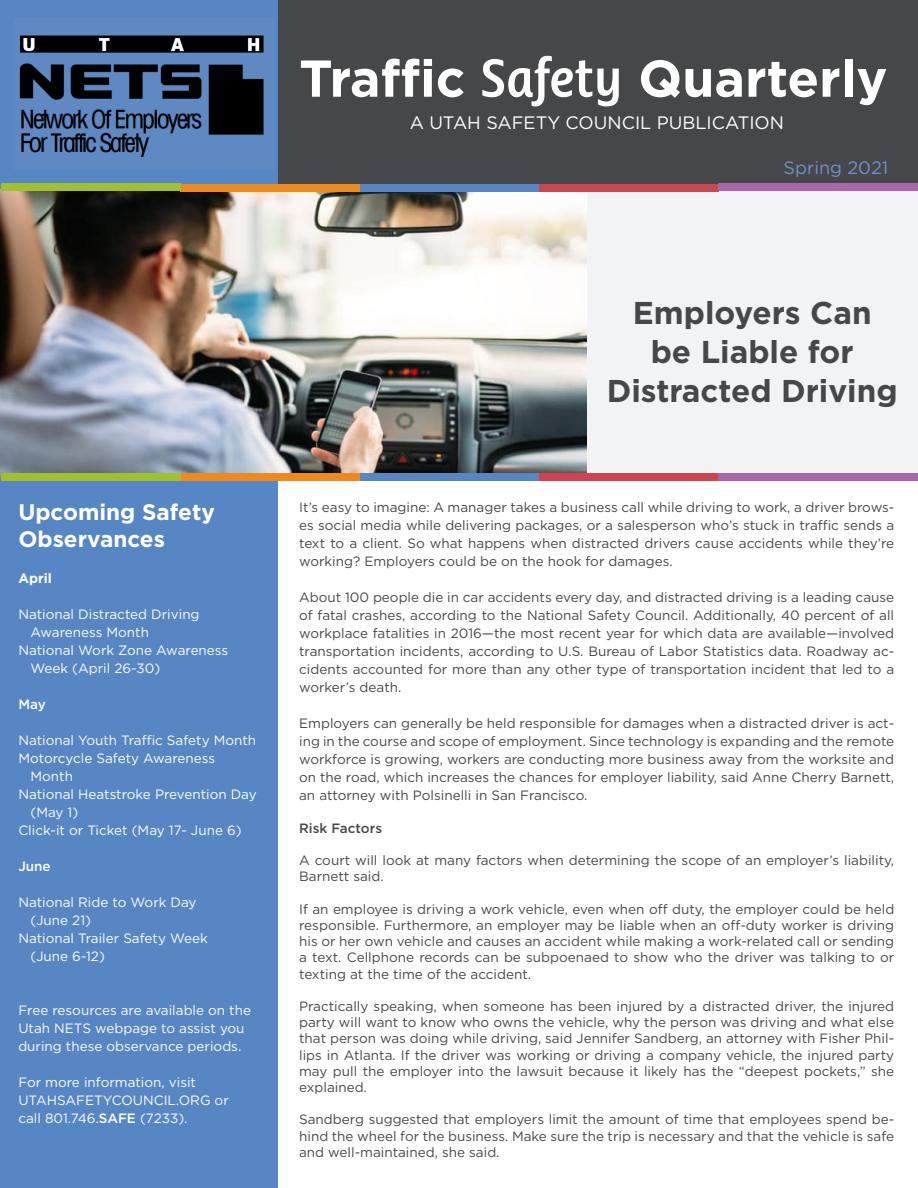
<style>
.page{position:relative;width:918px;height:1188px;background:#fff}
.page>*{position:absolute;margin:0;border:0;box-sizing:border-box;transform-origin:0 0}
.t1{font:700 51.75px "Gotham HTF";color:#fff}
.t2{font:700 31.5px "Gotham HTF";color:#464748}
.t3{font:700 22.5px/27px "Gotham HTF";color:#fff}
.t4{font:18px "Gotham HTF";color:#fff}
.t5{font:18px "Gotham HTF";color:#6d92cb}
.t6{font:13.5px/18px "Gotham HTF";color:#464748;text-align:justify}
.t7{font:13.5px/18px "Gotham HTF";color:#fff}
.t8{font:500 13.5px "Gotham HTF";color:#464748}
.t9{font:500 13.5px "Gotham HTF";color:#fff}
.t10{font:700 13.5px "Gotham HTF";color:#fff}
.s1{font-family:"Ayita Pro";font-weight:600}
.s2{font-weight:500}
</style>
<div class="page">
<div style="left:278px;top:0;width:640px;height:188px;background:#464748"></div>
<div style="left:0;top:0;width:278px;height:1188px;background:#5786c5"></div>
<div style="left:586px;top:189px;width:332px;height:288px;background:#f2f3f4"></div>
<img style="left:19px;top:35px;width:245px;height:122px">
<img style="left:1px;top:191px;width:585px;height:283px">
<div style="left:180px;top:184px;width:180px;height:7px;background:#ed891d"></div>
<div style="left:360px;top:184px;width:179px;height:7px;background:#5786c5"></div>
<div style="left:1px;top:184px;width:179px;height:7px;background:#a1c030"></div>
<div style="left:539px;top:184px;width:180px;height:7px;background:#cd4552"></div>
<div style="left:719px;top:184px;width:199px;height:7px;background:#a966aa"></div>
<div style="left:180px;top:474px;width:180px;height:7px;background:#ed891d"></div>
<div style="left:360px;top:474px;width:179px;height:7px;background:#5786c5"></div>
<div style="left:1px;top:474px;width:179px;height:7px;background:#a1c030"></div>
<div style="left:539px;top:474px;width:180px;height:7px;background:#cd4552"></div>
<div style="left:719px;top:474px;width:199px;height:7px;background:#a966aa"></div>
<p class="t1" style="left:299px;top:49px;width:590px">Traffic <span class="s1">Safety</span> Quarterly</p>
<p class="t4" style="left:410px;top:113px;width:376px">A UTAH SAFETY COUNCIL PUBLICATION</p>
<p class="t5" style="left:784px;top:157px;width:106px">Spring 2021</p>
<p class="t3" style="left:18px;top:498px;width:198px">Upcoming Safety<br>Observances</p>
<p class="t10" style="left:18px;top:570px;width:35px">April</p>
<p class="t7" style="left:18px;top:605px;width:183px">National Distracted Driving</p>
<p class="t7" style="left:31px;top:623px;width:120px">Awareness Month</p>
<p class="t7" style="left:31px;top:641px;width:199px;text-indent:-12px">National Work Zone Awareness<br>Week (April 26-30)</p>
<p class="t9" style="left:18px;top:697px;width:29px">May</p>
<p class="t7" style="left:18px;top:731px;width:239px">National Youth Traffic Safety Month</p>
<p class="t7" style="left:31px;top:749px;width:186px;text-indent:-12px">Motorcycle Safety Awareness<br>Month</p>
<p class="t7" style="left:31px;top:785px;width:228px;text-indent:-12px">National Heatstroke Prevention Day (May 1)</p>
<p class="t7" style="left:18px;top:821px;width:225px">Click-it or Ticket (May 17- June 6)</p>
<p class="t9" style="left:18px;top:859px;width:34px">June</p>
<p class="t7" style="left:31px;top:893px;width:168px;text-indent:-12px">National Ride to Work Day (June 21)</p>
<p class="t7" style="left:31px;top:929px;width:179px;text-indent:-12px">National Trailer Safety Week (June 6-12)</p>
<p class="t7" style="left:18px;top:1001px;width:234px">Free resources are available on the<br>Utah NETS webpage to assist you during these observance periods.</p>
<p class="t7" style="left:18px;top:1073px;width:179px">For more information, visit</p>
<p class="t7" style="left:18px;top:1091px;width:212px">UTAHSAFETYCOUNCIL.ORG or</p>
<p class="t7" style="left:18px;top:1109px;width:171px">call 801.746.<span class="s2">SAFE</span> (7233).</p>
<p class="t2" style="left:633px;top:294px;width:240px">Employers Can</p>
<p class="t2" style="left:651px;top:333px;width:205px">be Liable for</p>
<p class="t2" style="left:607px;top:372px;width:292px">Distracted Driving</p>
<p class="t6" style="left:299px;top:499px;width:597px">It’s easy to imagine: A manager takes a business call while driving to work, a driver brows&shy;es social media while delivering packages, or a salesperson who’s stuck in traffic sends a text to a client. So what happens when distracted drivers cause accidents while they’re working? Employers could be on the hook for damages.</p>
<p class="t6" style="left:299px;top:589px;width:597px">About 100 people die in car accidents every day, and distracted driving is a leading cause of fatal crashes, according to the National Safety Council. Additionally, 40 percent of all workplace fatalities in 2016—the most recent year for which data are available—involved transportation incidents, according to U.S. Bureau of Labor Statistics data. Roadway ac&shy;cidents accounted for more than any other type of transportation incident that led to a worker’s death.</p>
<p class="t6" style="left:299px;top:715px;width:597px">Employers can generally be held responsible for damages when a distracted driver is act&shy;ing in the course and scope of employment. Since technology is expanding and the remote workforce is growing, workers are conducting more business away from the worksite and on the road, which increases the chances for employer liability, said Anne Cherry Barnett, an attorney with Polsinelli in San Francisco.</p>
<p class="t8" style="left:299px;top:820px;width:84px">Risk Factors</p>
<p class="t6" style="left:299px;top:852px;width:597px;line-height:16.2px">A court will look at many factors when determining the scope of an employer’s liability,<br>Barnett said.</p>
<p class="t6" style="left:299px;top:901px;width:597px;line-height:16.2px">If an employee is driving a work vehicle, even when off duty, the employer could be held responsible. Furthermore, an employer may be liable when an off-duty worker is driving his or her own vehicle and causes an accident while making a work-related call or sending a text. Cellphone records can be subpoenaed to show who the driver was talking to or texting at the time of the accident.</p>
<p class="t6" style="left:299px;top:998px;width:597px;line-height:16.2px">Practically speaking, when someone has been injured by a distracted driver, the injured party will want to know who owns the vehicle, why the person was driving and what else that person was doing while driving, said Jennifer Sandberg, an attorney with Fisher Phil&shy;lips in Atlanta. If the driver was working or driving a company vehicle, the injured party may pull the employer into the lawsuit because it likely has the “deepest pockets,” she explained.</p>
<p class="t6" style="left:299px;top:1111px;width:597px;line-height:16.2px">Sandberg suggested that employers limit the amount of time that employees spend be&shy;hind the wheel for the business. Make sure the trip is necessary and that the vehicle is safe and well-maintained, she said.</p>
</div>
